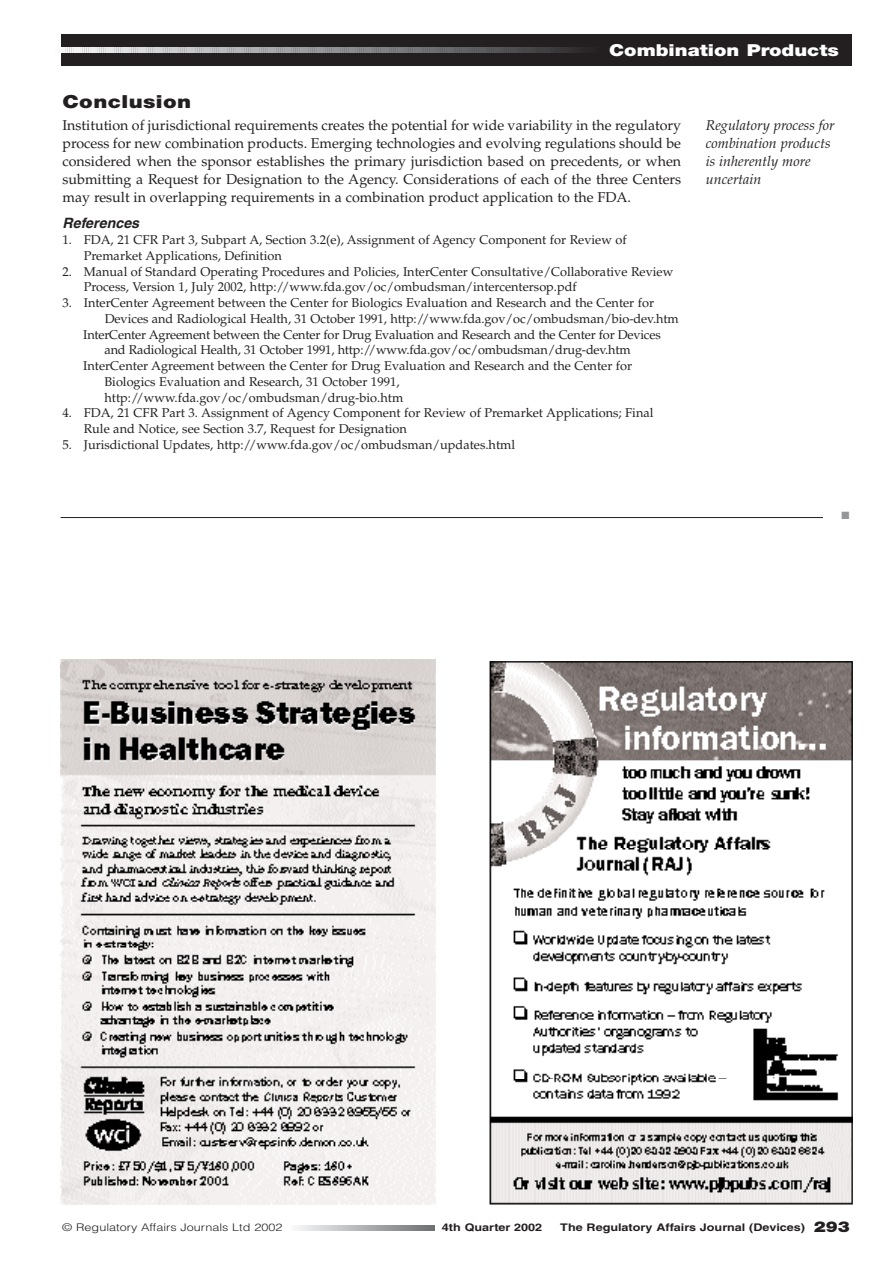
<style>
.page{position:relative;width:893px;height:1263px;background:#fff}
.page>*{position:absolute;margin:0;border:0;box-sizing:border-box;transform-origin:0 0}
.t1{font:900 18px "Helvetica Neue";letter-spacing:.02em;color:#231f20;scale:1.2 1}
.t2{font:900 16.5px "Helvetica Neue";color:#fff;scale:1.2 1}
.t3{font:14.25px/18px "Palatino";color:#231f20;text-align:justify}
.t4{font:italic 14.25px/18px "Palatino";color:#231f20}
.t5{font:italic 700 14.25px "Helvetica";color:#231f20}
.t6{font:12.75px/15.8px "Palatino";color:#231f20}
.t7{font:700 10.5px "Helvetica";color:#231f20;scale:1.2 1}
.t8{font:300 10.5px "Helvetica";color:#231f20;scale:1.2 1}
.t9{font:10.5px "Zapf Dingbats";color:#949698}
.s1{font-family:"Helvetica Neue";font-weight:900;font-size:15px}
</style>
<div class="page">
<div style="left:61px;top:34px;width:790px;height:32px;background:#231f20"></div>
<svg style="left:61px;top:48px;width:520px;height:5px;background:#929395"></svg>
<svg style="left:297px;top:1226px;width:138px;height:5px"></svg>
<hr style="left:61px;top:517px;width:761px;height:1px;background:#231f20">
<img style="left:489px;top:661px;width:363px;height:544px">
<img style="left:61px;top:660px;width:374px;height:544px">
<p class="t2" style="left:609px;top:45px;width:193px">Combination Products</p>
<h1 class="t1" style="left:62px;top:95px;width:109px">Conclusion</h1>
<p class="t3" style="left:62px;top:118px;width:620px">Institution of jurisdictional requirements creates the potential for wide variability in the regulatory process for new combination products. Emerging technologies and evolving regulations should be considered when the sponsor establishes the primary jurisdiction based on precedents, or when submitting a Request for Designation to the Agency. Considerations of each of the three Centers may result in overlapping requirements in a combination product application to the FDA.</p>
<p class="t5" style="left:62px;top:218px;width:78px">References</p>
<p class="t6" style="left:84px;top:233px;width:544px;text-indent:-21px">1. FDA, 21 CFR Part 3, Subpart A, Section 3.2(e), Assignment of Agency Component for Review of<br>Premarket Applications, Definition</p>
<p class="t6" style="left:84px;top:265px;width:591px;text-indent:-21px">2. Manual of Standard Operating Procedures and Policies, InterCenter Consultative/Collaborative Review<br>Process, Version 1, July 2002, http://www.fda.gov/oc/ombudsman/intercentersop.pdf</p>
<p class="t6" style="left:62px;top:296px;width:593px">3. InterCenter Agreement between the Center for Biologics Evaluation and Research and the Center for</p>
<p class="t6" style="left:105px;top:312px;width:575px">Devices and Radiological Health, 31 October 1991, http://www.fda.gov/oc/ombudsman/bio-dev.htm</p>
<p class="t6" style="left:83px;top:328px;width:579px">InterCenter Agreement between the Center for Drug Evaluation and Research and the Center for Devices</p>
<p class="t6" style="left:104px;top:344px;width:527px">and Radiological Health, 31 October 1991, http://www.fda.gov/oc/ombudsman/drug-dev.htm</p>
<p class="t6" style="left:83px;top:359px;width:550px">InterCenter Agreement between the Center for Drug Evaluation and Research and the Center for</p>
<p class="t6" style="left:104px;top:375px;width:296px">Biologics Evaluation and Research, 31 October 1991,</p>
<p class="t6" style="left:104px;top:391px;width:300px">http://www.fda.gov/oc/ombudsman/drug-bio.htm</p>
<p class="t6" style="left:84px;top:407px;width:571px;text-indent:-21px">4. FDA, 21 CFR Part 3. Assignment of Agency Component for Review of Premarket Applications; Final<br>Rule and Notice, see Section 3.7, Request for Designation</p>
<p class="t6" style="left:62px;top:438px;width:454px">5. Jurisdictional Updates, http://www.fda.gov/oc/ombudsman/updates.html</p>
<p class="t4" style="left:705px;top:118px;width:130px">Regulatory process for combination products is inherently more uncertain</p>
<p class="t9" style="left:841px;top:510px;width:9px">■</p>
<p class="t8" style="left:62px;top:1223px;width:185px">© Regulatory Affairs Journals Ltd 2002</p>
<p class="t7" style="left:442px;top:1223px;width:85px">4th Quarter 2002</p>
<p class="t7" style="left:560px;top:1223px;width:243px">The Regulatory Affairs Journal (Devices) <span class="s1">293</span></p>
</div>
